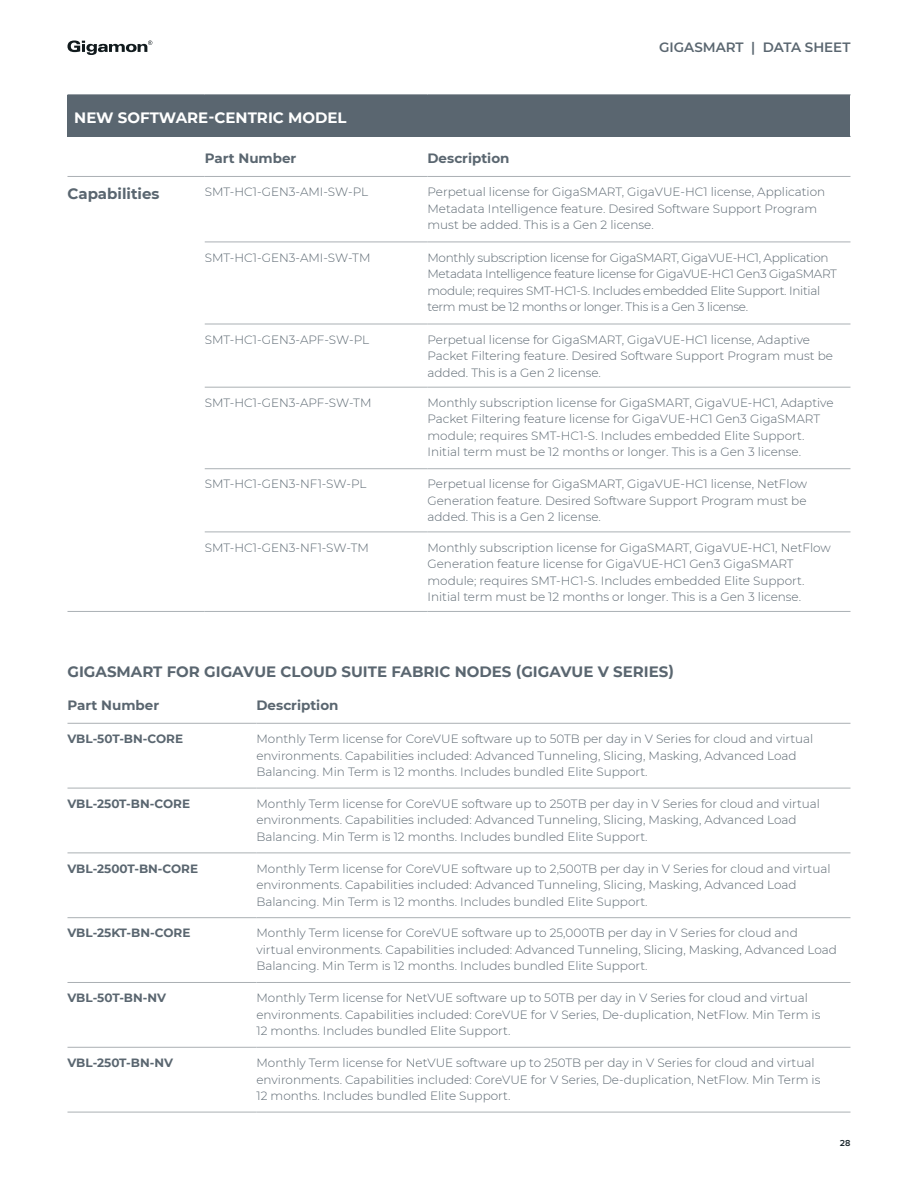
<style>
.page{position:relative;width:918px;height:1188px;background:#fff}
.page>*{position:absolute;margin:0;border:0;box-sizing:border-box;transform-origin:0 0}
.t1{font:700 15px "Montserrat";color:#5a6670}
.t2{font:700 15px "Montserrat";color:#fff}
.t3{font:700 13.5px "Montserrat";color:#5a6670}
.t4{font:600 13.5px "Montserrat";color:#5a6670}
.t5{font:300 12px/16.5px "Montserrat";color:#5a6670}
.t6{font:300 12px/16.5px "Montserrat";letter-spacing:-.025em;color:#5a6670}
.t7{font:700 12px "Montserrat";color:#5a6670}
.t8{font:600 9px "Proxima Nova";color:#142228}
</style>
<div class="page">
<svg style="left:68px;top:40px;width:84px;height:15px"></svg>
<div style="left:68px;top:95px;width:782px;height:41px;background:#5a6670"></div>
<hr style="left:68px;top:611px;width:137px;height:1px;background:#aab0b4">
<hr style="left:205px;top:611px;width:222px;height:1px;background:#aab0b4">
<hr style="left:427px;top:611px;width:423px;height:1px;background:#aab0b4">
<hr style="left:205px;top:242px;width:222px;height:1px;background:#aab0b4">
<hr style="left:205px;top:324px;width:222px;height:1px;background:#aab0b4">
<hr style="left:205px;top:387px;width:222px;height:1px;background:#aab0b4">
<hr style="left:205px;top:468px;width:222px;height:1px;background:#aab0b4">
<hr style="left:205px;top:532px;width:222px;height:1px;background:#aab0b4">
<hr style="left:427px;top:242px;width:423px;height:1px;background:#aab0b4">
<hr style="left:427px;top:324px;width:423px;height:1px;background:#aab0b4">
<hr style="left:427px;top:387px;width:423px;height:1px;background:#aab0b4">
<hr style="left:427px;top:468px;width:423px;height:1px;background:#aab0b4">
<hr style="left:427px;top:532px;width:423px;height:1px;background:#aab0b4">
<hr style="left:68px;top:94px;width:137px;height:1px;background:#5a6670">
<hr style="left:205px;top:94px;width:222px;height:1px;background:#5a6670">
<hr style="left:427px;top:94px;width:423px;height:1px;background:#5a6670">
<hr style="left:68px;top:136px;width:137px;height:1px;background:#5a6670">
<hr style="left:205px;top:136px;width:222px;height:1px;background:#5a6670">
<hr style="left:427px;top:136px;width:423px;height:1px;background:#5a6670">
<hr style="left:68px;top:176px;width:137px;height:1px;background:#aab0b4">
<hr style="left:205px;top:176px;width:222px;height:1px;background:#aab0b4">
<hr style="left:427px;top:176px;width:423px;height:1px;background:#aab0b4">
<hr style="left:68px;top:788px;width:188px;height:1px;background:#aab0b4">
<hr style="left:68px;top:853px;width:188px;height:1px;background:#aab0b4">
<hr style="left:68px;top:917px;width:188px;height:1px;background:#aab0b4">
<hr style="left:68px;top:982px;width:188px;height:1px;background:#aab0b4">
<hr style="left:68px;top:1047px;width:188px;height:1px;background:#aab0b4">
<hr style="left:68px;top:1112px;width:188px;height:1px;background:#aab0b4">
<hr style="left:256px;top:788px;width:594px;height:1px;background:#aab0b4">
<hr style="left:256px;top:853px;width:594px;height:1px;background:#aab0b4">
<hr style="left:256px;top:917px;width:594px;height:1px;background:#aab0b4">
<hr style="left:256px;top:982px;width:594px;height:1px;background:#aab0b4">
<hr style="left:256px;top:1047px;width:594px;height:1px;background:#aab0b4">
<hr style="left:256px;top:1112px;width:594px;height:1px;background:#aab0b4">
<hr style="left:68px;top:723px;width:188px;height:1px;background:#aab0b4">
<hr style="left:256px;top:723px;width:594px;height:1px;background:#aab0b4">
<p class="t4" style="left:659px;top:38px;width:193px">GIGASMART | DATA SHEET</p>
<p class="t2" style="left:74px;top:107px;width:274px">NEW SOFTWARE-CENTRIC MODEL</p>
<p class="t3" style="left:205px;top:148px;width:93px">Part Number</p>
<p class="t3" style="left:427px;top:148px;width:84px">Description</p>
<p class="t1" style="left:68px;top:183px;width:94px">Capabilities</p>
<p class="t5" style="left:205px;top:183px;width:165px">SMT-HC1-GEN3-AMI-SW-PL</p>
<p class="t5" style="left:427px;top:183px;width:399px">Perpetual license for GigaSMART, GigaVUE-HC1 license, Application<br>Metadata Intelligence feature. Desired Software Support Program must be added. This is a Gen 2 license.</p>
<p class="t5" style="left:205px;top:249px;width:167px">SMT-HC1-GEN3-AMI-SW-TM</p>
<p class="t6" style="left:427px;top:249px;width:411px">Monthly subscription license for GigaSMART, GigaVUE-HC1, Application Metadata Intelligence feature license for GigaVUE-HC1 Gen3 GigaSMART module; requires SMT-HC1-S. Includes embedded Elite Support. Initial term must be 12 months or longer. This is a Gen 3 license.</p>
<p class="t5" style="left:205px;top:331px;width:166px">SMT-HC1-GEN3-APF-SW-PL</p>
<p class="t5" style="left:427px;top:331px;width:407px">Perpetual license for GigaSMART, GigaVUE-HC1 license, Adaptive<br>Packet Filtering feature. Desired Software Support Program must be added. This is a Gen 2 license.</p>
<p class="t5" style="left:205px;top:394px;width:168px">SMT-HC1-GEN3-APF-SW-TM</p>
<p class="t5" style="left:427px;top:394px;width:408px">Monthly subscription license for GigaSMART, GigaVUE-HC1, Adaptive Packet Filtering feature license for GigaVUE-HC1 Gen3 GigaSMART module; requires SMT-HC1-S. Includes embedded Elite Support.<br>Initial term must be 12 months or longer. This is a Gen 3 license.</p>
<p class="t5" style="left:205px;top:476px;width:163px">SMT-HC1-GEN3-NF1-SW-PL</p>
<p class="t5" style="left:427px;top:476px;width:381px;text-align:justify">Perpetual license for GigaSMART, GigaVUE-HC1 license, NetFlow Generation feature. Desired Software Support Program must be added. This is a Gen 2 license.</p>
<p class="t5" style="left:205px;top:539px;width:166px">SMT-HC1-GEN3-NF1-SW-TM</p>
<p class="t5" style="left:427px;top:539px;width:405px">Monthly subscription license for GigaSMART, GigaVUE-HC1, NetFlow Generation feature license for GigaVUE-HC1 Gen3 GigaSMART module; requires SMT-HC1-S. Includes embedded Elite Support.<br>Initial term must be 12 months or longer. This is a Gen 3 license.</p>
<p class="t1" style="left:68px;top:661px;width:608px">GIGASMART FOR GIGAVUE CLOUD SUITE FABRIC NODES (GIGAVUE V SERIES)</p>
<p class="t3" style="left:68px;top:695px;width:93px">Part Number</p>
<p class="t3" style="left:256px;top:695px;width:84px">Description</p>
<p class="t7" style="left:68px;top:730px;width:117px">VBL-50T-BN-CORE</p>
<p class="t5" style="left:256px;top:730px;width:558px">Monthly Term license for CoreVUE software up to 50TB per day in V Series for cloud and virtual environments. Capabilities included: Advanced Tunneling, Slicing, Masking, Advanced Load<br>Balancing. Min Term is 12 months. Includes bundled Elite Support.</p>
<p class="t7" style="left:68px;top:795px;width:124px">VBL-250T-BN-CORE</p>
<p class="t5" style="left:256px;top:795px;width:565px">Monthly Term license for CoreVUE software up to 250TB per day in V Series for cloud and virtual environments. Capabilities included: Advanced Tunneling, Slicing, Masking, Advanced Load<br>Balancing. Min Term is 12 months. Includes bundled Elite Support.</p>
<p class="t7" style="left:68px;top:860px;width:132px">VBL-2500T-BN-CORE</p>
<p class="t5" style="left:256px;top:860px;width:576px">Monthly Term license for CoreVUE software up to 2,500TB per day in V Series for cloud and virtual environments. Capabilities included: Advanced Tunneling, Slicing, Masking, Advanced Load<br>Balancing. Min Term is 12 months. Includes bundled Elite Support.</p>
<p class="t7" style="left:68px;top:924px;width:124px">VBL-25KT-BN-CORE</p>
<p class="t5" style="left:256px;top:925px;width:582px">Monthly Term license for CoreVUE software up to 25,000TB per day in V Series for cloud and virtual environments. Capabilities included: Advanced Tunneling, Slicing, Masking, Advanced Load<br>Balancing. Min Term is 12 months. Includes bundled Elite Support.</p>
<p class="t7" style="left:68px;top:989px;width:100px">VBL-50T-BN-NV</p>
<p class="t5" style="left:256px;top:989px;width:565px">Monthly Term license for NetVUE software up to 50TB per day in V Series for cloud and virtual environments. Capabilities included: CoreVUE for V Series, De-duplication, NetFlow. Min Term is<br>12 months. Includes bundled Elite Support.</p>
<p class="t7" style="left:68px;top:1054px;width:107px">VBL-250T-BN-NV</p>
<p class="t5" style="left:256px;top:1054px;width:565px">Monthly Term license for NetVUE software up to 250TB per day in V Series for cloud and virtual environments. Capabilities included: CoreVUE for V Series, De-duplication, NetFlow. Min Term is<br>12 months. Includes bundled Elite Support.</p>
<p class="t8" style="left:840px;top:1137px;width:12px">28</p>
</div>
